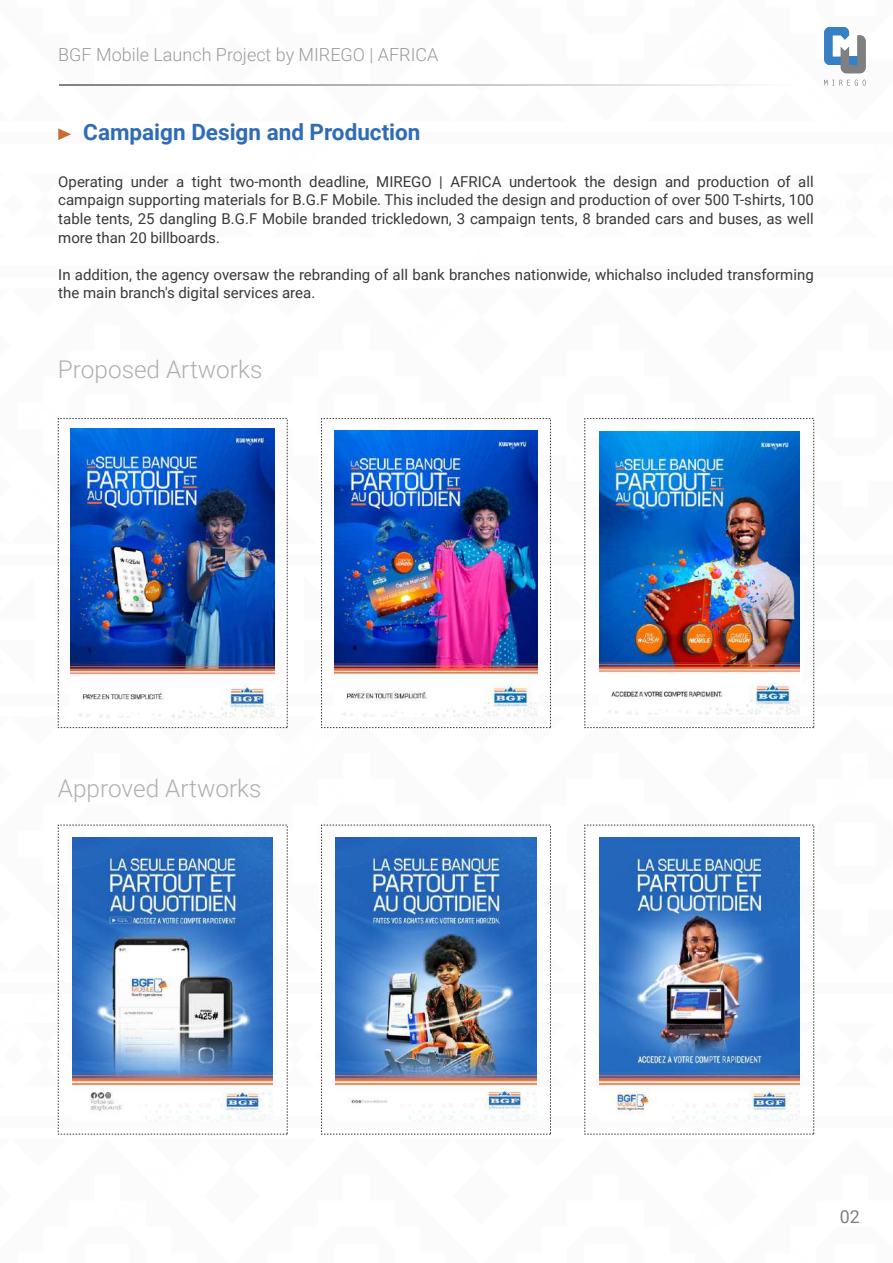
<style>
.page{position:relative;width:893px;height:1263px;background:#fff}
.page>*{position:absolute;margin:0;border:0;box-sizing:border-box;transform-origin:0 0}
.t1{font:300 24.3px "Roboto";color:#aeb0b1}
.t2{font:700 22.5px "Roboto";color:#2f6cb5}
.t3{font:300 18px "Roboto";color:#999b9d}
.t4{font:17.85px "Roboto";color:#808080}
.t5{font:15px/18.6px "Roboto";color:#383838;text-align:justify}
</style>
<div class="page">
<img style="left:57px;top:73px;width:808px;height:1062px">
<svg style="left:824px;top:27px;width:42px;height:46px"></svg>
<svg style="left:824px;top:80px;width:42px;height:6px"></svg>
<svg style="left:59px;top:85px;width:743px;height:1px"></svg>
<svg style="left:58px;top:128px;width:13px;height:12px"></svg>
<img style="left:71px;top:429px;width:204px;height:288px">
<img style="left:335px;top:430px;width:202px;height:286px">
<img style="left:599px;top:432px;width:200px;height:282px">
<div style="left:321px;top:418px;width:230px;height:310px;border:1px dashed #383838"></div>
<img style="left:73px;top:838px;width:200px;height:283px">
<img style="left:336px;top:838px;width:200px;height:283px">
<img style="left:599px;top:838px;width:200px;height:283px">
<p class="t3" style="left:58px;top:42px;width:382px">BGF Mobile Launch Project by MIREGO | AFRICA</p>
<h2 class="t2" style="left:83px;top:117px;width:339px">Campaign Design and Production</h2>
<p class="t5" style="left:58px;top:172px;width:757px">Operating under a tight two-month deadline, MIREGO | AFRICA undertook the design and production of all campaign supporting materials for B.G.F Mobile. This included the design and production of over 500 T-shirts, 100 table tents, 25 dangling B.G.F Mobile branded trickledown, 3 campaign tents, 8 branded cars and buses, as well more than 20 billboards.</p>
<p class="t5" style="left:58px;top:265px;width:757px">In addition, the agency oversaw the rebranding of all bank branches nationwide, whichalso included transforming the main branch's digital services area.</p>
<h1 class="t1" style="left:58px;top:352px;width:206px">Proposed Artworks</h1>
<h1 class="t1" style="left:58px;top:771px;width:205px">Approved Artworks</h1>
<p class="t4" style="left:840px;top:1204px;width:22px">02</p>
</div>
